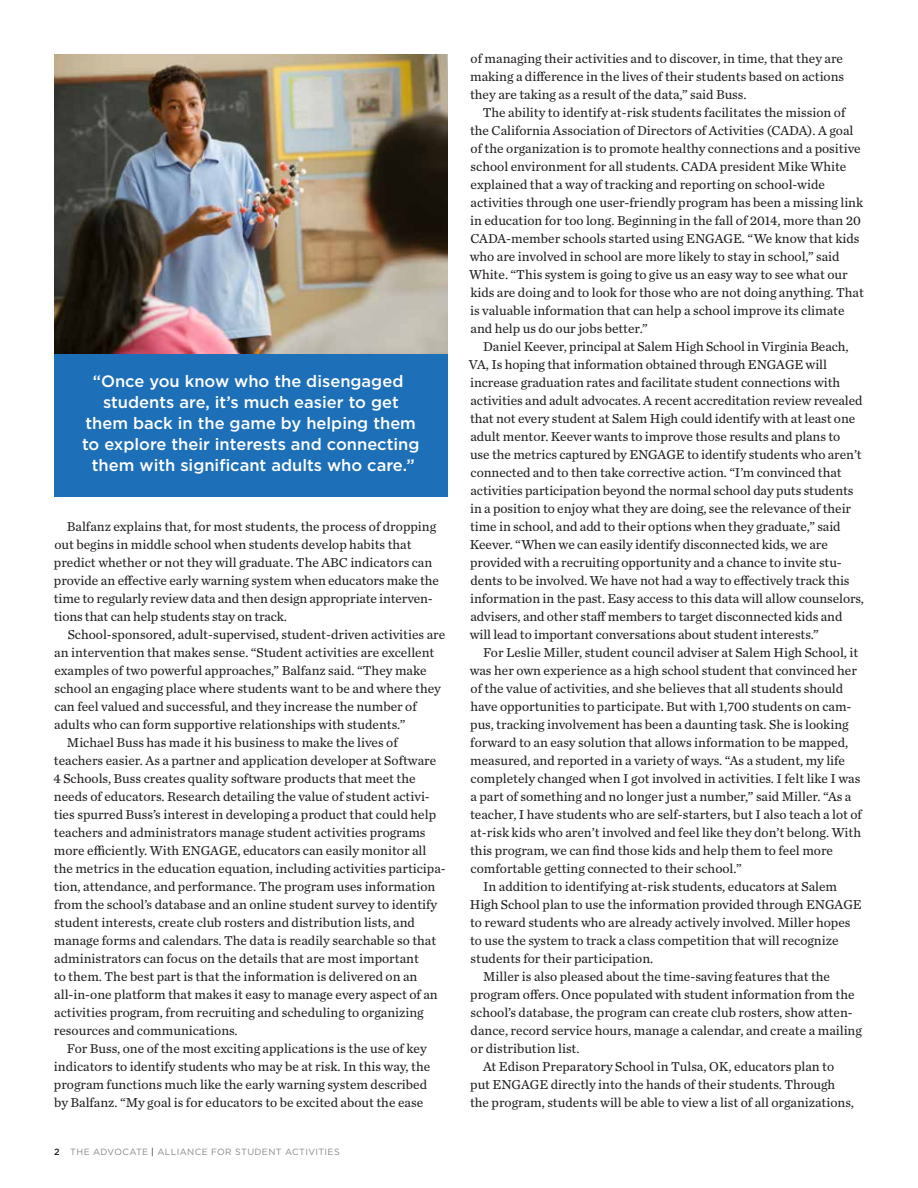
<style>
.page{position:relative;width:918px;height:1188px;background:#fff}
.page>*{position:absolute;margin:0;border:0;box-sizing:border-box;transform-origin:0 0}
.t1{font:500 16.5px/21px "Gotham";color:#fff;text-align:center}
.t2{font:13.5px/18px "Chronicle Text G2";color:#231f20}
.t3{font:9px "Gotham";letter-spacing:.04em;color:#888}
.s1{font-weight:500;color:#231f20}
.s2{color:#231f20}
</style>
<div class="page">
<div style="left:54px;top:354px;width:394px;height:143px;background:#1d6fb8"></div>
<img style="left:54px;top:54px;width:394px;height:300px">
<p class="t1" style="left:82px;top:371px;width:339px">“Once you know who the disengaged students are, it’s much easier to get them back in the game by helping them to explore their interests and connecting them with significant adults who care.”</p>
<p class="t2" style="left:54px;top:517px;width:387px;text-indent:13px">Balfanz explains that, for most students, the process of dropping out begins in middle school when students develop habits that predict whether or not they will graduate. The ABC indicators can provide an effective early warning system when educators make the time to regularly review data and then design appropriate interven&shy;tions that can help students stay on track.</p>
<p class="t2" style="left:68px;top:625px;width:379px">School-sponsored, adult-supervised, student-driven activities are</p>
<p class="t2" style="left:54px;top:643px;width:382px">an intervention that makes sense. “Student activities are excellent</p>
<p class="t2" style="left:54px;top:661px;width:374px">examples of two powerful approaches,” Balfanz said. “They make</p>
<p class="t2" style="left:54px;top:679px;width:388px">school an engaging place where students want to be and where they</p>
<p class="t2" style="left:54px;top:697px;width:364px">can feel valued and successful, and they increase the number of</p>
<p class="t2" style="left:54px;top:715px;width:353px">adults who can form supportive relationships with students.”</p>
<p class="t2" style="left:67px;top:733px;width:332px">Michael Buss has made it his business to make the lives of</p>
<p class="t2" style="left:54px;top:751px;width:384px">teachers easier. As a partner and application developer at Software</p>
<p class="t2" style="left:54px;top:769px;width:363px">4 Schools, Buss creates quality software products that meet the</p>
<p class="t2" style="left:54px;top:787px;width:377px">needs of educators. Research detailing the value of student activi-</p>
<p class="t2" style="left:54px;top:805px;width:384px">ties spurred Buss’s interest in developing a product that could help</p>
<p class="t2" style="left:54px;top:823px;width:373px">teachers and administrators manage student activities programs</p>
<p class="t2" style="left:54px;top:841px;width:374px">more efficiently. With ENGAGE, educators can easily monitor all</p>
<p class="t2" style="left:54px;top:859px;width:393px">the metrics in the education equation, including activities participa-</p>
<p class="t2" style="left:54px;top:877px;width:383px">tion, attendance, and performance. The program uses information</p>
<p class="t2" style="left:54px;top:895px;width:385px">from the school’s database and an online student survey to identify</p>
<p class="t2" style="left:54px;top:913px;width:362px">student interests, create club rosters and distribution lists, and</p>
<p class="t2" style="left:54px;top:931px;width:384px">manage forms and calendars. The data is readily searchable so that</p>
<p class="t2" style="left:54px;top:949px;width:366px">administrators can focus on the details that are most important</p>
<p class="t2" style="left:54px;top:967px;width:365px">to them. The best part is that the information is delivered on an</p>
<p class="t2" style="left:54px;top:985px;width:385px">all-in-one platform that makes it easy to manage every aspect of an</p>
<p class="t2" style="left:54px;top:1003px;width:371px">activities program, from recruiting and scheduling to organizing</p>
<p class="t2" style="left:54px;top:1021px;width:185px">resources and communications.</p>
<p class="t2" style="left:67px;top:1039px;width:361px">For Buss, one of the most exciting applications is the use of key</p>
<p class="t2" style="left:54px;top:1057px;width:378px">indicators to identify students who may be at risk. In this way, the</p>
<p class="t2" style="left:54px;top:1075px;width:375px">program functions much like the early warning system described</p>
<p class="t2" style="left:54px;top:1093px;width:370px">by Balfanz. “My goal is for educators to be excited about the ease</p>
<p class="t3" style="left:54px;top:1146px;width:287px"><span class="s1">2</span> THE ADVOCATE <span class="s2">|</span> ALLIANCE FOR STUDENT ACTIVITIES</p>
<p class="t2" style="left:470px;top:48px;width:376px;text-align:justify">of managing their activities and to discover, in time, that they are making a difference in the lives of their students based on actions they are taking as a result of the data,” said Buss.</p>
<p class="t2" style="left:469px;top:103px;width:396px;text-indent:14px">The ability to identify at-risk students facilitates the mission of the California Association of Directors of Activities (CADA). A goal of the organization is to promote healthy connections and a positive school environment for all students. CADA president Mike White explained that a way of tracking and reporting on school-wide activities through one user-friendly program has been a missing link in education for too long. Beginning in the fall of 2014, more than 20<br>CADA-member schools started using ENGAGE. “We know that kids who are involved in school are more likely to stay in school,” said White. “This system is going to give us an easy way to see what our kids are doing and to look for those who are not doing anything. That is valuable information that can help a school improve its climate and help us do our jobs better.”</p>
<p class="t2" style="left:469px;top:337px;width:397px;text-indent:14px">Daniel Keever, principal at Salem High School in Virginia Beach, VA, Is hoping that information obtained through ENGAGE will increase graduation rates and facilitate student connections with activities and adult advocates. A recent accreditation review revealed that not every student at Salem High could identify with at least one adult mentor. Keever wants to improve those results and plans to<br>use the metrics captured by ENGAGE to identify students who aren’t connected and to then take corrective action. “I’m convinced that activities participation beyond the normal school day puts students in a position to enjoy what they are doing, see the relevance of their time in school, and add to their options when they graduate,” said Keever. “When we can easily identify disconnected kids, we are provided with a recruiting opportunity and a chance to invite stu&shy;dents to be involved. We have not had a way to effectively track this information in the past. Easy access to this data will allow counselors, advisers, and other staff members to target disconnected kids and will lead to important conversations about student interests.”</p>
<p class="t2" style="left:483px;top:642px;width:377px">For Leslie Miller, student council adviser at Salem High School, it</p>
<p class="t2" style="left:470px;top:660px;width:389px">was her own experience as a high school student that convinced her</p>
<p class="t2" style="left:471px;top:678px;width:374px">of the value of activities, and she believes that all students should</p>
<p class="t2" style="left:470px;top:696px;width:383px">have opportunities to participate. But with 1,700 students on cam-</p>
<p class="t2" style="left:470px;top:714px;width:380px">pus, tracking involvement has been a daunting task. She is looking</p>
<p class="t2" style="left:470px;top:732px;width:380px">forward to an easy solution that allows information to be mapped,</p>
<p class="t2" style="left:470px;top:750px;width:376px">measured, and reported in a variety of ways. “As a student, my life</p>
<p class="t2" style="left:471px;top:768px;width:391px">completely changed when I got involved in activities. I felt like I was</p>
<p class="t2" style="left:471px;top:786px;width:382px">a part of something and no longer just a number,” said Miller. “As a</p>
<p class="t2" style="left:470px;top:804px;width:393px">teacher, I have students who are self-starters, but I also teach a lot of</p>
<p class="t2" style="left:471px;top:822px;width:392px">at-risk kids who aren’t involved and feel like they don’t belong. With</p>
<p class="t2" style="left:470px;top:840px;width:365px">this program, we can find those kids and help them to feel more</p>
<p class="t2" style="left:471px;top:858px;width:273px">comfortable getting connected to their school.”</p>
<p class="t2" style="left:483px;top:876px;width:356px">In addition to identifying at-risk students, educators at Salem</p>
<p class="t2" style="left:470px;top:894px;width:393px">High School plan to use the information provided through ENGAGE</p>
<p class="t2" style="left:470px;top:912px;width:382px">to reward students who are already actively involved. Miller hopes</p>
<p class="t2" style="left:470px;top:930px;width:370px">to use the system to track a class competition that will recognize</p>
<p class="t2" style="left:471px;top:948px;width:184px">students for their participation.</p>
<p class="t2" style="left:483px;top:966px;width:348px">Miller is also pleased about the time-saving features that the</p>
<p class="t2" style="left:470px;top:984px;width:386px">program offers. Once populated with student information from the</p>
<p class="t2" style="left:471px;top:1002px;width:384px">school’s database, the program can create club rosters, show atten-</p>
<p class="t2" style="left:471px;top:1020px;width:393px">dance, record service hours, manage a calendar, and create a mailing</p>
<p class="t2" style="left:471px;top:1038px;width:110px">or distribution list.</p>
<p class="t2" style="left:483px;top:1056px;width:353px">At Edison Preparatory School in Tulsa, OK, educators plan to</p>
<p class="t2" style="left:470px;top:1074px;width:367px">put ENGAGE directly into the hands of their students. Through</p>
<p class="t2" style="left:470px;top:1092px;width:385px">the program, students will be able to view a list of all organizations,</p>
</div>
